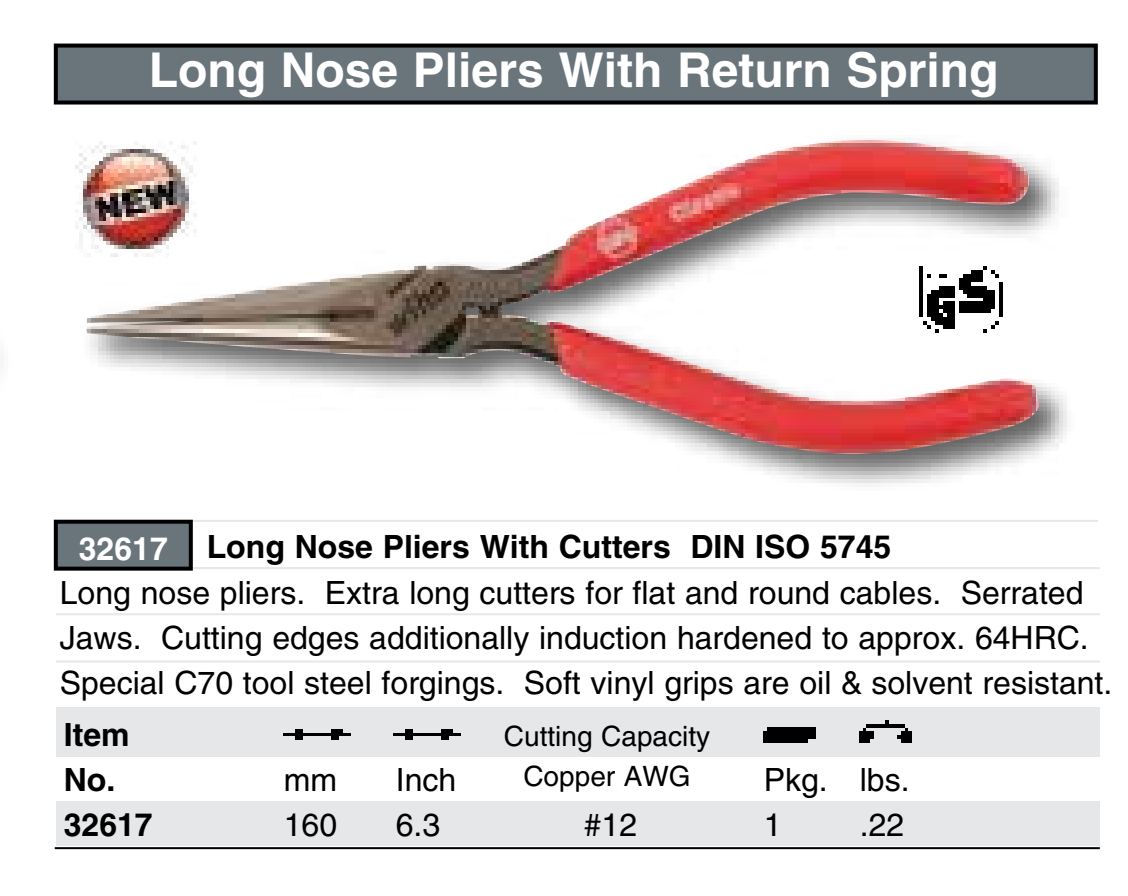
<style>
.page{position:relative;width:1128px;height:896px;background:#fff}
.page>*{position:absolute;margin:0;border:0;box-sizing:border-box;transform-origin:0 0}
.t1{font:700 48px "Helvetica";color:#fff}
.t2{font:32px/45.2px "Helvetica";color:#000}
.t3{font:700 32px/45.2px "Helvetica";color:#000}
.t4{font:700 32px "Helvetica";color:#fff}
.t5{font:28px/40px "Helvetica";color:#000;text-align:center}
</style>
<div class="page">
<div style="left:83px;top:135px;width:992px;height:356px;background:#000;opacity:.6"></div>
<img style="left:86px;top:141px;width:954px;height:313px">
<div style="left:56px;top:46px;width:1040px;height:57px;background:#6a747b"></div>
<div style="left:54px;top:44px;width:1044px;height:61px;border:4px solid #000"></div>
<div style="left:56px;top:708px;width:1044px;height:49px;background:#e6e7e8"></div>
<div style="left:56px;top:801px;width:1044px;height:44px;background:#e6e7e8"></div>
<hr style="left:56px;top:567px;width:1044px;height:2px;background:#e6e7e8">
<hr style="left:54px;top:520px;width:1044px;height:2px;background:#e6e7e8">
<hr style="left:56px;top:613px;width:1044px;height:2px;background:#e6e7e8">
<hr style="left:56px;top:661px;width:1044px;height:2px;background:#e6e7e8">
<hr style="left:55px;top:847px;width:1045px;height:2px;background:#000">
<div style="left:56px;top:522px;width:135px;height:47px;background:#6a747b"></div>
<div style="left:54px;top:520px;width:139px;height:51px;border:4px solid #000"></div>
<img style="left:283px;top:729px;width:68px;height:11px">
<img style="left:393px;top:729px;width:68px;height:11px">
<img style="left:764px;top:727px;width:52px;height:16px">
<img style="left:859px;top:720px;width:53px;height:22px">
<img style="left:916px;top:262px;width:91px;height:74px">
<img style="left:75px;top:142px;width:122px;height:114px">
<h1 class="t1" style="left:149px;top:41px;width:851px">Long Nose Pliers With Return Spring</h1>
<p class="t3" style="left:207px;top:524px;width:686px">Long Nose Pliers With Cutters DIN ISO 5745</p>
<p class="t2" style="left:60px;top:570px;width:1054px">Long nose pliers. Extra long cutters for flat and round cables. Serrated<br>Jaws. Cutting edges additionally induction hardened to approx. 64HRC.<br>Special C70 tool steel forgings. Soft vinyl grips are oil &amp; solvent resistant.</p>
<p class="t4" style="left:79px;top:529px;width:90px">32617</p>
<p class="t3" style="left:64px;top:712px;width:67px">Item<br>No.</p>
<p class="t5" style="left:504px;top:716px;width:208px">Cutting Capacity<br>Copper AWG</p>
<p class="t2" style="left:284px;top:757px;width:55px">mm</p>
<p class="t2" style="left:396px;top:757px;width:62px">Inch</p>
<p class="t2" style="left:764px;top:757px;width:147px">Pkg. lbs.</p>
<p class="t3" style="left:64px;top:802px;width:90px">32617</p>
<p class="t2" style="left:284px;top:803px;width:55px">160</p>
<p class="t2" style="left:396px;top:803px;width:46px">6.3</p>
<p class="t2" style="left:584px;top:803px;width:55px">#12</p>
<p class="t2" style="left:764px;top:803px;width:19px">1</p>
<p class="t2" style="left:860px;top:803px;width:46px">.22</p>
</div>
